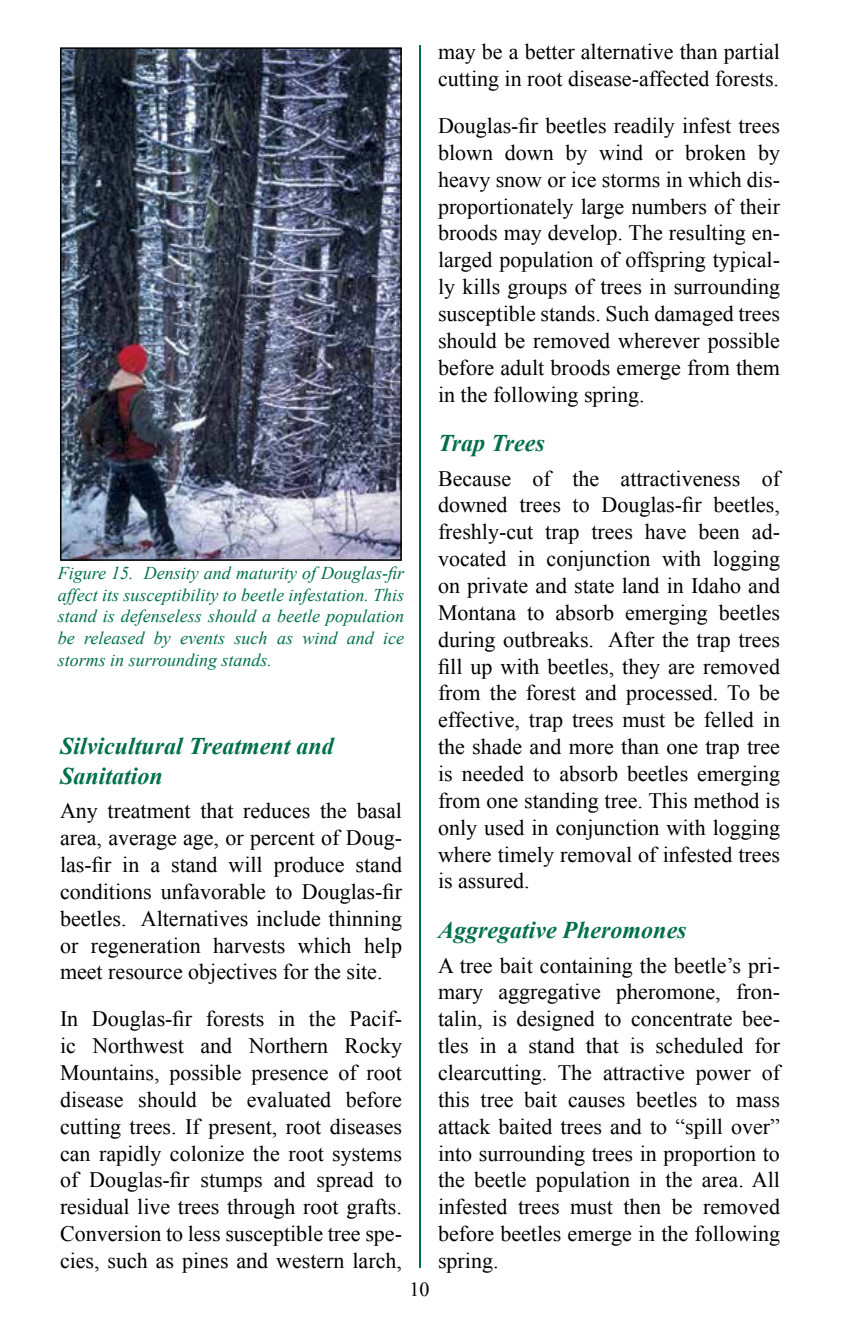
<style>
.page{position:relative;width:864px;height:1332px;background:#fff}
.page>*{position:absolute;margin:0;border:0;box-sizing:border-box;transform-origin:0 0}
.Heading_3{font:italic 700 24px/29.2px "Times New Roman";color:#00704a}
.t1{font:22px/26.8px "Times New Roman";color:#000;text-align:justify}
.t2{font:20px "Times New Roman";color:#000}
.Figure_Caption{font:italic 18px/21.6px "Times New Roman";color:#00704a;text-align:justify}
</style>
<div class="page">
<hr style="left:419px;top:45px;width:2px;height:1223px;background:#00704a">
<img style="left:63px;top:50px;width:336px;height:508px">
<div style="left:60px;top:47px;width:342px;height:514px;border:2px solid #000"></div>
<p class="Figure_Caption" style="left:58px;top:562px;width:348px">Figure 15. Density and maturity of Douglas-fir affect its susceptibility to beetle infestation. This stand is defenseless should a beetle population be released by events such as wind and ice storms in surrounding stands.</p>
<p class="Heading_3" style="left:60px;top:731px;width:275px">Silvicultural Treatment and<br>Sanitation</p>
<p class="t1" style="left:60px;top:797px;width:344px">Any treatment that reduces the basal area, average age, or percent of Doug&shy;las-fir in a stand will produce stand conditions unfavorable to Douglas-fir beetles. Alternatives include thinning or regeneration harvests which help meet resource objectives for the site.</p>
<p class="t1" style="left:60px;top:1005px;width:344px">In Douglas-fir forests in the Pacif&shy;ic Northwest and Northern Rocky Mountains, possible presence of root disease should be evaluated before cutting trees. If present, root diseases can rapidly colonize the root systems of Douglas-fir stumps and spread to residual live trees through root grafts.<br>Conversion to less susceptible tree spe&shy;cies, such as pines and western larch,</p>
<p class="t1" style="left:438px;top:38px;width:344px">may be a better alternative than partial cutting in root disease-affected forests.</p>
<p class="t1" style="left:438px;top:112px;width:344px">Douglas-fir beetles readily infest trees blown down by wind or broken by heavy snow or ice storms in which dis&shy;proportionately large numbers of their broods may develop. The resulting en&shy;larged population of offspring typical&shy;ly kills groups of trees in surrounding susceptible stands. Such damaged trees should be removed wherever possible before adult broods emerge from them in the following spring.</p>
<p class="Heading_3" style="left:438px;top:427px;width:108px">Trap Trees</p>
<p class="t1" style="left:438px;top:465px;width:344px">Because of the attractiveness of downed trees to Douglas-fir beetles, freshly-cut trap trees have been ad&shy;vocated in conjunction with logging on private and state land in Idaho and Montana to absorb emerging beetles during outbreaks. After the trap trees fill up with beetles, they are removed from the forest and processed. To be effective, trap trees must be felled in the shade and more than one trap tree is needed to absorb beetles emerging from one standing tree. This method is only used in conjunction with logging where timely removal of infested trees is assured.</p>
<p class="Heading_3" style="left:438px;top:914px;width:250px">Aggregative Pheromones</p>
<p class="t1" style="left:438px;top:951px;width:344px">A tree bait containing the beetle’s pri&shy;mary aggregative pheromone, fron&shy;talin, is designed to concentrate bee&shy;tles in a stand that is scheduled for clearcutting. The attractive power of this tree bait causes beetles to mass attack baited trees and to “spill over” into surrounding trees in proportion to the beetle population in the area. All infested trees must then be removed before beetles emerge in the following spring.</p>
<p class="t2" style="left:410px;top:1276px;width:21px">10</p>
</div>
